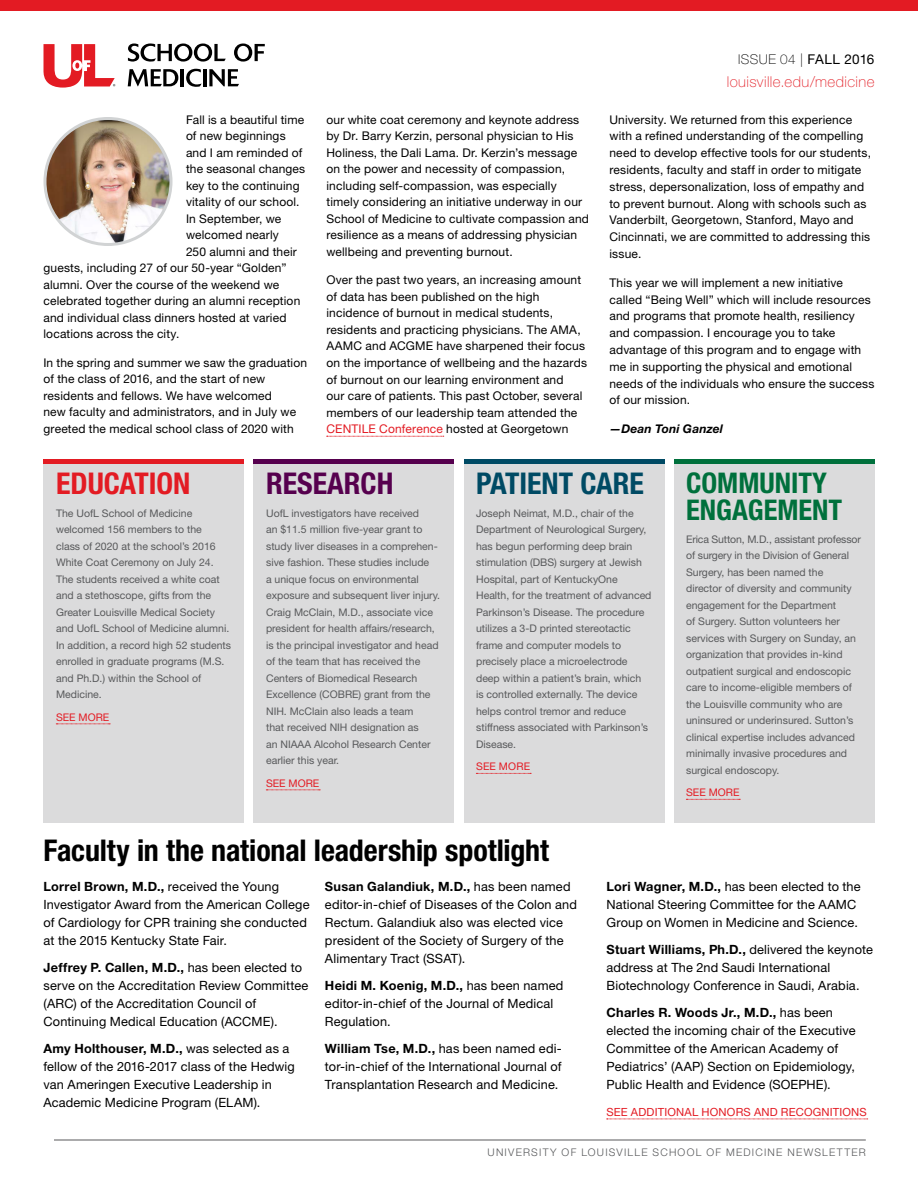
<style>
.page{position:relative;width:918px;height:1188px;background:#fff}
.page>*{position:absolute;margin:0;border:0;box-sizing:border-box;transform-origin:0 0}
.t1{font:700 condensed 30px "Helvetica Neue LT Std";letter-spacing:-.005em;color:#000}
.t2{font:700 condensed 30px "Helvetica Neue LT Std";color:#004a64}
.t3{font:700 condensed 30px "Helvetica Neue LT Std";color:#e31b23}
.t4{font:700 condensed 30px "Helvetica Neue LT Std";color:#56004e}
.t5{font:700 condensed 28.5px/27px "Helvetica Neue LT Std";color:#00703c}
.t6{font:100 15px "Helvetica Neue LT Std";letter-spacing:.03em;color:#e31b23}
.t7{font:100 13.5px "Helvetica Neue LT Std";letter-spacing:.03em;color:#000}
.t8{font:12.75px/18px "Helvetica Neue LT Std";letter-spacing:.01em;color:#000}
.t9{font:12px/16.5px "Helvetica Neue LT Std";letter-spacing:.015em;color:#000}
.t10{font:italic 700 12px "Helvetica Neue LT Std";letter-spacing:.01em;color:#000}
.t11{font:11.25px "Helvetica Neue LT Std";letter-spacing:.02em;color:#e31b23}
.t12{font:10.5px/16.5px "Helvetica Neue LT Std";color:#58595b}
.t13{font:300 10.5px "Helvetica Neue LT Std";letter-spacing:.12em;color:#58595b}
.t14{font:10.5px "Helvetica Neue LT Std";color:#e31b23}
.s1{font-weight:400}
.s2{color:#e31b23}
.s3{font-weight:700}
</style>
<div class="page">
<hr style="left:54px;top:1140px;width:812px;height:1px;background:#58595b">
<svg style="left:44px;top:44px;width:71px;height:44px"></svg>
<svg style="left:128px;top:44px;width:98px;height:18px"></svg>
<svg style="left:234px;top:44px;width:31px;height:18px"></svg>
<svg style="left:128px;top:69px;width:50px;height:17px"></svg>
<hr style="left:181px;top:69px;width:3px;height:17px;background:#000">
<svg style="left:186px;top:69px;width:16px;height:18px"></svg>
<hr style="left:203px;top:69px;width:3px;height:17px;background:#000">
<svg style="left:209px;top:69px;width:30px;height:17px"></svg>
<svg style="left:327px;top:436px;width:117px;height:1px"></svg>
<img style="left:45px;top:118px;width:126px;height:126px;border-radius:63px">
<div style="left:44px;top:117px;width:128px;height:129px;border:3px solid #d1d3d4;border-radius:50%"></div>
<div style="left:464px;top:462px;width:200px;height:361px;background:#dbdbdc"></div>
<svg style="left:476px;top:773px;width:55px;height:1px"></svg>
<hr style="left:464px;top:459px;width:200px;height:4px;background:#004a64">
<div style="left:44px;top:462px;width:200px;height:361px;background:#dbdbdc"></div>
<svg style="left:56px;top:724px;width:54px;height:1px"></svg>
<hr style="left:44px;top:459px;width:200px;height:4px;background:#e31b23">
<div style="left:254px;top:462px;width:200px;height:361px;background:#dbdbdc"></div>
<svg style="left:266px;top:790px;width:54px;height:1px"></svg>
<hr style="left:254px;top:459px;width:200px;height:4px;background:#56004e">
<div style="left:674px;top:462px;width:200px;height:361px;background:#dbdbdc"></div>
<svg style="left:686px;top:799px;width:54px;height:1px"></svg>
<hr style="left:674px;top:459px;width:200px;height:4px;background:#00703c">
<div style="left:0;top:0;width:918px;height:11px;background:#e31b23"></div>
<svg style="left:607px;top:1119px;width:261px;height:1px"></svg>
<p class="t7" style="left:738px;top:52px;width:138px">ISSUE 04 | <span class="s1">FALL 2016</span></p>
<p class="t6" style="left:727px;top:73px;width:149px">louisville.edu/medicine</p>
<p class="t9" style="left:609px;top:111px;width:263px">University. We returned from this experience with a refined understanding of the compelling need to develop effective tools for our students, residents, faculty and staff in order to mitigate stress, depersonalization, loss of empathy and to prevent burnout. Along with schools such as Vanderbilt, Georgetown, Stanford, Mayo and Cincinnati, we are committed to addressing this issue.</p>
<p class="t9" style="left:609px;top:274px;width:267px">This year we will implement a new initiative called “Being Well” which will include resources and programs that promote health, resiliency and compassion. I encourage you to take advantage of this program and to engage with me in supporting the physical and emotional needs of the individuals who ensure the success of our mission.</p>
<p class="t10" style="left:609px;top:421px;width:115px">—Dean Toni Ganzel</p>
<h1 class="t2" style="left:476px;top:466px;width:169px">PATIENT CARE</h1>
<p class="t12" style="left:476px;top:505px;width:177px">Joseph Neimat, M.D., chair of the Department of Neurological Surgery, has begun performing deep brain stimulation (DBS) surgery at Jewish Hospital, part of KentuckyOne Health, for the treatment of advanced Parkinson’s Disease. The procedure utilizes a 3-D printed stereotactic frame and computer models to precisely place a microelectrode deep within a patient’s brain, which is controlled externally. The device helps control tremor and reduce stiffness associated with Parkinson’s Disease.</p>
<p class="t14" style="left:476px;top:760px;width:56px">SEE MORE</p>
<p class="t9" style="left:186px;top:111px;width:120px">Fall is a beautiful time</p>
<p class="t9" style="left:186px;top:127px;width:101px">of new beginnings</p>
<p class="t9" style="left:186px;top:144px;width:118px">and I am reminded of</p>
<p class="t9" style="left:186px;top:160px;width:121px">the seasonal changes</p>
<p class="t9" style="left:186px;top:177px;width:115px">key to the continuing</p>
<p class="t9" style="left:186px;top:193px;width:115px">vitality of our school.</p>
<p class="t9" style="left:186px;top:210px;width:97px">In September, we</p>
<p class="t9" style="left:186px;top:226px;width:94px">welcomed nearly</p>
<p class="t9" style="left:186px;top:243px;width:112px">250 alumni and their</p>
<p class="t9" style="left:44px;top:259px;width:245px">guests, including 27 of our 50-year “Golden”</p>
<p class="t9" style="left:44px;top:276px;width:237px">alumni. Over the course of the weekend we</p>
<p class="t9" style="left:44px;top:292px;width:258px">celebrated together during an alumni reception</p>
<p class="t9" style="left:44px;top:309px;width:245px">and individual class dinners hosted at varied</p>
<p class="t9" style="left:44px;top:325px;width:137px">locations across the city.</p>
<p class="t9" style="left:44px;top:354px;width:265px">In the spring and summer we saw the graduation of the class of 2016, and the start of new residents and fellows. We have welcomed<br>new faculty and administrators, and in July we greeted the medical school class of 2020 with</p>
<p class="t9" style="left:327px;top:111px;width:264px">our white coat ceremony and keynote address by Dr. Barry Kerzin, personal physician to His Holiness, the Dali Lama. Dr. Kerzin’s message on the power and necessity of compassion, including self-compassion, was especially timely considering an initiative underway in our School of Medicine to cultivate compassion and resilience as a means of addressing physician wellbeing and preventing burnout.</p>
<p class="t9" style="left:327px;top:272px;width:262px">Over the past two years, an increasing amount of data has been published on the high incidence of burnout in medical students, residents and practicing physicians. The AMA, AAMC and ACGME have sharpened their focus on the importance of wellbeing and the hazards of burnout on our learning environment and<br>our care of patients. This past October, several members of our leadership team attended the <span class="s2">CENTILE Conference</span> hosted at Georgetown</p>
<h1 class="t3" style="left:56px;top:466px;width:136px">EDUCATION</h1>
<p class="t12" style="left:56px;top:505px;width:177px">The UofL School of Medicine welcomed 156 members to the<br>class of 2020 at the school’s 2016<br>White Coat Ceremony on July 24.<br>The students received a white coat and a stethoscope, gifts from the<br>Greater Louisville Medical Society and UofL School of Medicine alumni.<br>In addition, a record high 52 students enrolled in graduate programs (M.S. and Ph.D.) within the School of<br>Medicine.</p>
<p class="t14" style="left:56px;top:711px;width:55px">SEE MORE</p>
<h1 class="t4" style="left:266px;top:466px;width:129px">RESEARCH</h1>
<p class="t12" style="left:266px;top:505px;width:176px">UofL investigators have received<br>an $11.5 million five-year grant to study liver diseases in a comprehen&shy;sive fashion. These studies include<br>a unique focus on environmental exposure and subsequent liver injury.<br>Craig McClain, M.D., associate vice president for health affairs/research, is the principal investigator and head of the team that has received the Centers of Biomedical Research Excellence (COBRE) grant from the NIH. McClain also leads a team<br>that received NIH designation as<br>an NIAAA Alcohol Research Center earlier this year.</p>
<p class="t14" style="left:266px;top:777px;width:55px">SEE MORE</p>
<h2 class="t5" style="left:686px;top:469px;width:158px">COMMUNITY<br>ENGAGEMENT</h2>
<p class="t12" style="left:686px;top:531px;width:176px">Erica Sutton, M.D., assistant professor of surgery in the Division of General Surgery, has been named the director of diversity and community engagement for the Department<br>of Surgery. Sutton volunteers her services with Surgery on Sunday, an organization that provides in-kind outpatient surgical and endoscopic care to income-eligible members of the Louisville community who are uninsured or underinsured. Sutton’s clinical expertise includes advanced minimally invasive procedures and surgical endoscopy.</p>
<p class="t14" style="left:686px;top:786px;width:55px">SEE MORE</p>
<h1 class="t1" style="left:44px;top:832px;width:507px">Faculty in the national leadership spotlight</h1>
<p class="t8" style="left:44px;top:877px;width:268px"><span class="s3">Lorrel Brown, M.D.,</span> received the Young Investigator Award from the American College of Cardiology for CPR training she conducted at the 2015 Kentucky State Fair.</p>
<p class="t8" style="left:44px;top:958px;width:266px"><span class="s3">Jeffrey P. Callen, M.D.,</span> has been elected to serve on the Accreditation Review Committee (ARC) of the Accreditation Council of Continuing Medical Education (ACCME).</p>
<p class="t8" style="left:44px;top:1039px;width:253px"><span class="s3">Amy Holthouser, M.D.,</span> was selected as a fellow of the 2016-2017 class of the Hedwig van Ameringen Executive Leadership in Academic Medicine Program (ELAM).</p>
<p class="t8" style="left:325px;top:877px;width:254px"><span class="s3">Susan Galandiuk, M.D.,</span> has been named editor-in-chief of Diseases of the Colon and Rectum. Galandiuk also was elected vice president of the Society of Surgery of the Alimentary Tract (SSAT).</p>
<p class="t8" style="left:325px;top:976px;width:240px"><span class="s3">Heidi M. Koenig, M.D.,</span> has been named editor-in-chief of the Journal of Medical<br>Regulation.</p>
<p class="t8" style="left:325px;top:1039px;width:238px;text-align:justify"><span class="s3">William Tse, M.D.,</span> has been named edi&shy;tor-in-chief of the International Journal of Transplantation Research and Medicine.</p>
<p class="t8" style="left:606px;top:877px;width:256px"><span class="s3">Lori Wagner, M.D.,</span> has been elected to the<br>National Steering Committee for the AAMC<br>Group on Women in Medicine and Science.</p>
<p class="t8" style="left:606px;top:940px;width:268px"><span class="s3">Stuart Williams, Ph.D.,</span> delivered the keynote address at The 2nd Saudi International<br>Biotechnology Conference in Saudi, Arabia.</p>
<p class="t8" style="left:606px;top:1003px;width:251px"><span class="s3">Charles R. Woods Jr., M.D.,</span> has been elected the incoming chair of the Executive Committee of the American Academy of Pediatrics’ (AAP) Section on Epidemiology, Public Health and Evidence (SOEPHE).</p>
<p class="t11" style="left:606px;top:1105px;width:262px">SEE ADDITIONAL HONORS AND RECOGNITIONS</p>
<p class="t13" style="left:488px;top:1145px;width:380px">UNIVERSITY OF LOUISVILLE SCHOOL OF MEDICINE NEWSLETTER</p>
</div>
